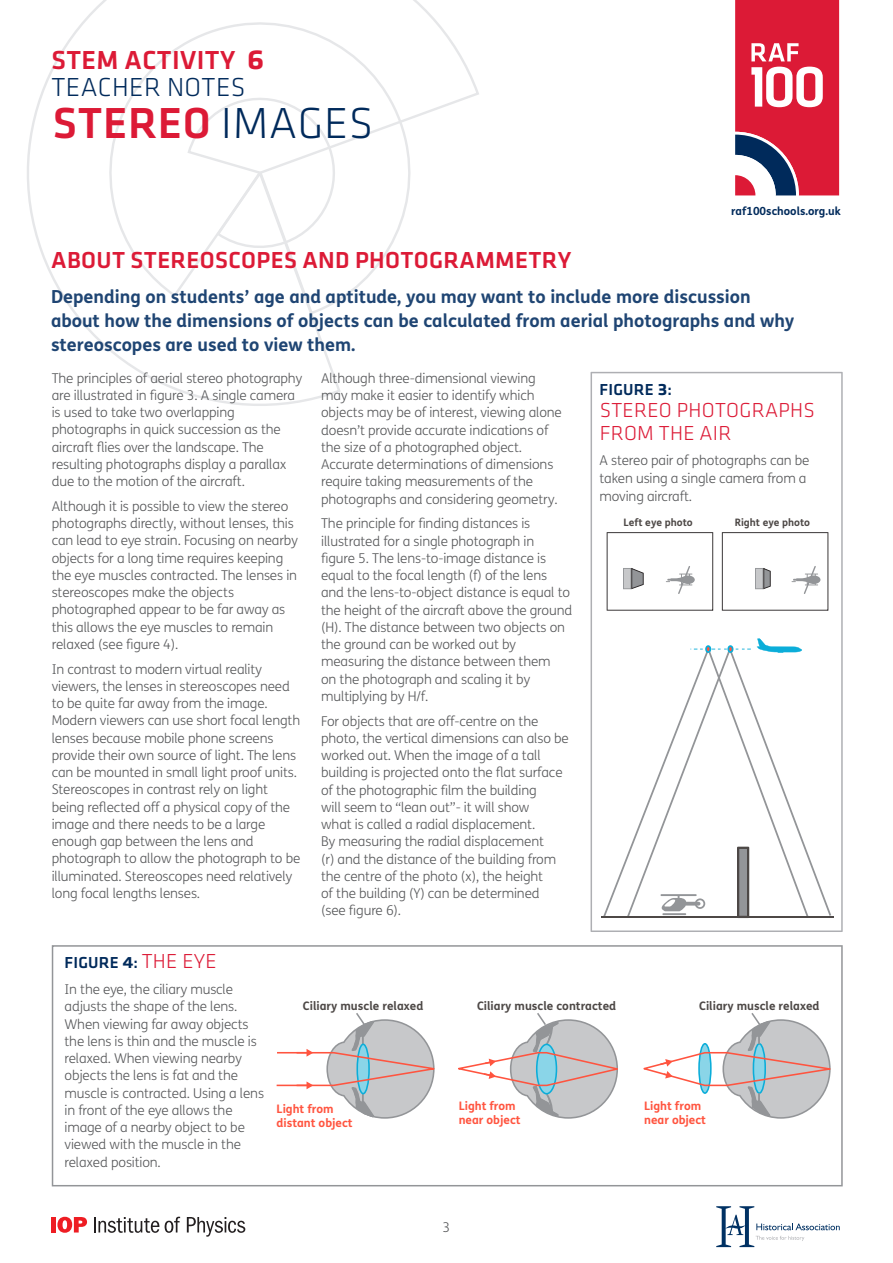
<style>
.page{position:relative;width:893px;height:1263px;background:#fff}
.page>*{position:absolute;margin:0;border:0;box-sizing:border-box;transform-origin:0 0}
.t1{font:45px "Klavika Med Caps SC";letter-spacing:.015em;color:#dc1a36}
.t2{font:27px "Klavika Med Caps SC";letter-spacing:.015em;color:#dc1a36}
.t3{font:27px "Klavika Light Caps SC";letter-spacing:.015em;color:#002a5b}
.t4{font:24px "Klavika Med Caps SC";letter-spacing:.015em;color:#dc1a36}
.t5{font:21px/22.5px "Klavika Light Caps SC";letter-spacing:.015em;color:#dc1a36}
.t6{font:700 18px/24px "FS Me";color:#1f4573}
.t7{font:16.5px "Klavika Med Caps SC";letter-spacing:.015em;color:#002a5b}
.t8{font:300 13.5px/17.2px "FS Me";letter-spacing:-.01em;color:#57585a}
.t9{font:700 11.7px "FS Me";color:#4d4846}
.t10{font:700 11.7px/14.1px "FS Me";color:#ff543f}
.t11{font:700 11.25px "FS Me";color:#002a5b}
.t12{font:700 10.35px "FS Me";color:#4d4846}
.s1{font-size:35.25px}
.s2{font-family:"Klavika Light Caps SC";color:#002a5b}
.s3{font-size:21px}
.s4{font-family:"Klavika Light Caps SC";font-size:21px;color:#dc1a36}
</style>
<div class="page">
<svg style="left:27px;top:0;width:452px;height:406px"></svg>
<div style="left:732px;top:0;width:110px;height:198px;background:linear-gradient(to right,#fff,#fff)"></div>
<svg style="left:735px;top:0;width:104px;height:195px"></svg>
<div style="left:51px;top:1217px;width:5px;height:15px;background:#ee1d23"></div>
<svg style="left:57px;top:1217px;width:30px;height:16px"></svg>
<svg style="left:94px;top:1217px;width:65px;height:16px"></svg>
<svg style="left:165px;top:1217px;width:15px;height:16px"></svg>
<svg style="left:187px;top:1217px;width:58px;height:19px"></svg>
<svg style="left:716px;top:1206px;width:124px;height:41px"></svg>
<svg style="left:591px;top:372px;width:252px;height:560px"></svg>
<svg style="left:757px;top:638px;width:45px;height:9px"></svg>
<svg style="left:603px;top:647px;width:24px;height:269px"></svg>
<svg style="left:627px;top:647px;width:204px;height:269px"></svg>
<hr style="left:601px;top:916px;width:233px;height:2px;background:#4d4846">
<svg style="left:607px;top:532px;width:106px;height:79px"></svg>
<svg style="left:722px;top:532px;width:106px;height:79px"></svg>
<svg style="left:690px;top:645px;width:61px;height:8px"></svg>
<svg style="left:52px;top:945px;width:791px;height:241px"></svg>
<hr style="left:277px;top:1084px;width:31px;height:2px;background:#ff543f">
<hr style="left:277px;top:1052px;width:31px;height:1px;background:#ff543f">
<svg style="left:295px;top:1011px;width:149px;height:112px"></svg>
<svg style="left:638px;top:1011px;width:202px;height:111px"></svg>
<svg style="left:451px;top:1011px;width:173px;height:132px"></svg>
<h2 class="t2" style="left:51px;top:46px;width:215px">STEM ACTIVITY <span class="s1">6</span></h2>
<h2 class="t3" style="left:51px;top:73px;width:196px">TEACHER NOTES</h2>
<h1 class="t1" style="left:53px;top:99px;width:322px">STEREO <span class="s2">IMAGES</span></h1>
<h3 class="t4" style="left:51px;top:247px;width:522px">ABOUT STEREOSCOPES AND PHOTOGRAMMETRY</h3>
<p class="t11" style="left:731px;top:202px;width:111px">raf100schools.org.uk</p>
<h3 class="t6" style="left:51px;top:283px;width:745px">Depending on students’ age and aptitude, you may want to include more discussion about how the dimensions of objects can be calculated from aerial photographs and why stereoscopes are used to view them.</h3>
<p class="t8" style="left:52px;top:369px;width:252px">The principles of aerial stereo photography are illustrated in figure 3. A single camera is used to take two overlapping photographs in quick succession as the aircraft flies over the landscape. The resulting photographs display a parallax due to the motion of the aircraft.</p>
<p class="t8" style="left:52px;top:497px;width:248px">Although it is possible to view the stereo photographs directly, without lenses, this can lead to eye strain. Focusing on nearby objects for a long time requires keeping the eye muscles contracted. The lenses in stereoscopes make the objects photographed appear to be far away as this allows the eye muscles to remain relaxed (see figure 4).</p>
<p class="t8" style="left:52px;top:660px;width:250px">In contrast to modern virtual reality viewers, the lenses in stereoscopes need to be quite far away from the image.<br>Modern viewers can use short focal length lenses because mobile phone screens provide their own source of light. The lens can be mounted in small light proof units.<br>Stereoscopes in contrast rely on light being reflected off a physical copy of the image and there needs to be a large enough gap between the lens and photograph to allow the photograph to be illuminated. Stereoscopes need relatively long focal lengths lenses.</p>
<p class="t8" style="left:321px;top:369px;width:242px">Although three-dimensional viewing may make it easier to identify which objects may be of interest, viewing alone doesn’t provide accurate indications of the size of a photographed object.<br>Accurate determinations of dimensions require taking measurements of the photographs and considering geometry.</p>
<p class="t8" style="left:321px;top:514px;width:253px">The principle for finding distances is illustrated for a single photograph in<br>figure 5. The lens-to-image distance is equal to the focal length (f) of the lens and the lens-to-object distance is equal to the height of the aircraft above the ground (H). The distance between two objects on the ground can be worked out by measuring the distance between them<br>on the photograph and scaling it by multiplying by H/f.</p>
<p class="t8" style="left:321px;top:712px;width:249px">For objects that are off-centre on the photo, the vertical dimensions can also be worked out. When the image of a tall building is projected onto the flat surface of the photographic film the building<br>will seem to “lean out”- it will show<br>what is called a radial displacement.<br>By measuring the radial displacement<br>(r) and the distance of the building from the centre of the photo (x), the height<br>of the building (Y) can be determined<br>(see figure 6).</p>
<p class="t7" style="left:600px;top:380px;width:74px">FIGURE <span class="s3">3</span>:</p>
<h3 class="t5" style="left:600px;top:399px;width:217px">STEREO PHOTOGRAPHS<br>FROM THE AIR</h3>
<p class="t8" style="left:599px;top:452px;width:211px">A stereo pair of photographs can be taken using a single camera from a moving aircraft.</p>
<p class="t12" style="left:624px;top:515px;width:71px">Left eye photo</p>
<p class="t12" style="left:735px;top:515px;width:77px">Right eye photo</p>
<p class="t7" style="left:65px;top:954px;width:154px">FIGURE <span class="s3">4</span>: <span class="s4">THE EYE</span></p>
<p class="t8" style="left:65px;top:980px;width:201px">In the eye, the ciliary muscle adjusts the shape of the lens.<br>When viewing far away objects the lens is thin and the muscle is relaxed. When viewing nearby objects the lens is fat and the muscle is contracted. Using a lens in front of the eye allows the image of a nearby object to be viewed with the muscle in the relaxed position.</p>
<p class="t9" style="left:303px;top:997px;width:122px">Ciliary muscle relaxed</p>
<p class="t9" style="left:477px;top:997px;width:141px">Ciliary muscle contracted</p>
<p class="t9" style="left:699px;top:997px;width:122px">Ciliary muscle relaxed</p>
<p class="t10" style="left:277px;top:1101px;width:78px">Light from distant object</p>
<p class="t10" style="left:459px;top:1098px;width:63px">Light from near object</p>
<p class="t10" style="left:644px;top:1098px;width:63px">Light from near object</p>
<p class="t8" style="left:443px;top:1218px;width:9px">3</p>
</div>
